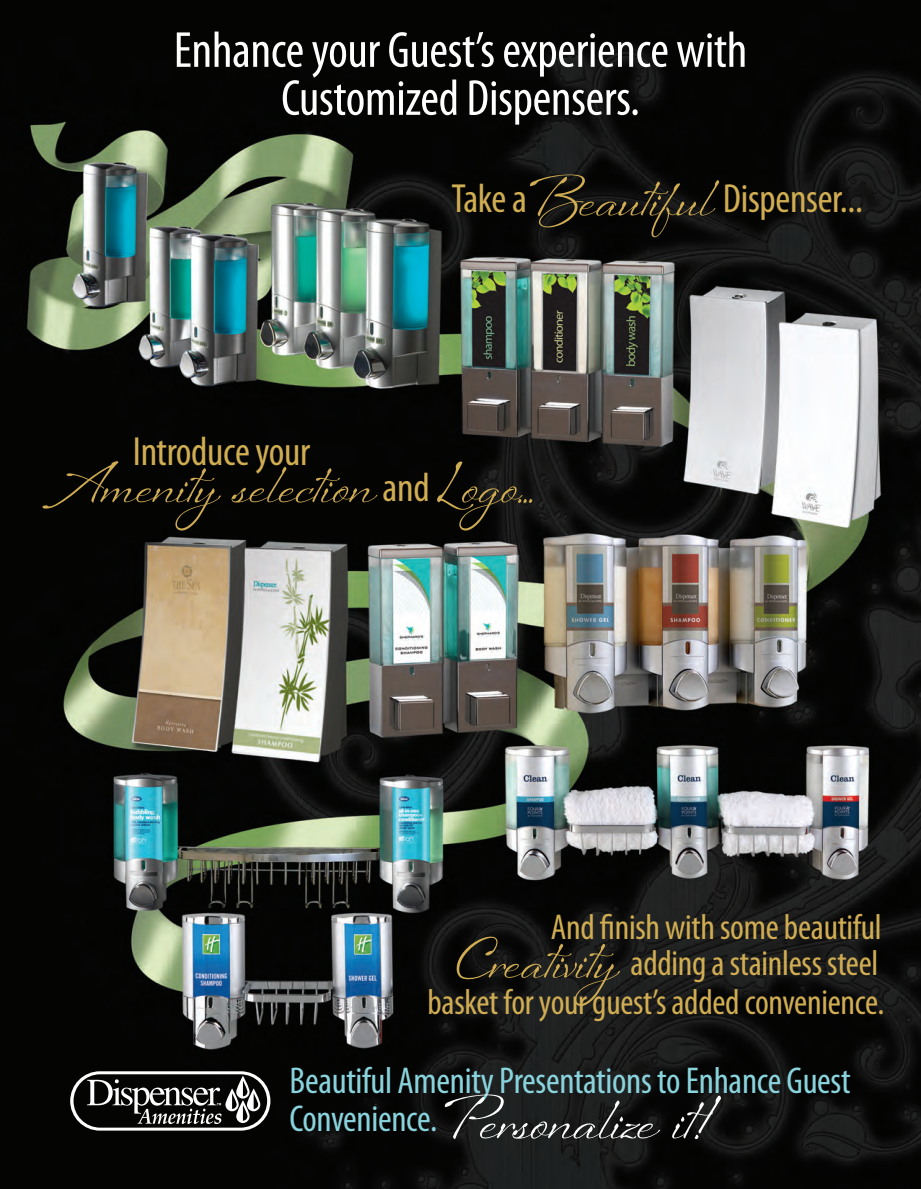
<style>
.page{position:relative;width:921px;height:1189px;background:#fff}
.page>*{position:absolute;margin:0;border:0;box-sizing:border-box;transform-origin:0 0}
.t1{font:57.75px "Sheila";letter-spacing:-.01em;color:#fff}
.t2{font:54.15px "Sheila";letter-spacing:-.01em;color:#d0ad53}
.t3{font:condensed 51px/48px "Myriad Pro";letter-spacing:-.005em;color:#fff;text-align:center}
.t4{font:condensed 40.8px "Myriad Pro";letter-spacing:-.01em;color:#d0ad53}
.t5{font:condensed 37.5px "Myriad Pro";letter-spacing:-.01em;color:#89d3dd}
.t6{font:condensed 36px/38.7px "Myriad Pro";letter-spacing:-.01em;color:#d0ad53;text-align:right}
.s1{font-family:"Myriad Pro";font-stretch:condensed;font-size:37.5px;color:#89d3dd}
</style>
<div class="page">
<img style="left:0;top:0;width:921px;height:1189px">
<svg style="left:70px;top:1071px;width:200px;height:59px"></svg>
<h3 class="t3" style="left:174px;top:29px;width:575px">Enhance your Guest’s experience with<br>Customized Dispensers.</h3>
<h2 class="t2" style="left:529px;top:165px;width:185px">Beautiful</h2>
<p class="t4" style="left:451px;top:182px;width:77px">Take a</p>
<p class="t4" style="left:723px;top:182px;width:142px">Dispenser...</p>
<p class="t4" style="left:133px;top:436px;width:179px">Introduce your</p>
<h2 class="t2" style="left:55px;top:452px;width:483px">Amenity selection Logo...</h2>
<p class="t4" style="left:382px;top:472px;width:49px">and</p>
<p class="t6" style="left:551px;top:910px;width:332px">And finish with some beautiful</p>
<h2 class="t2" style="left:456px;top:927px;width:162px">Creativity</h2>
<p class="t6" style="left:427px;top:946px;width:458px">adding a stainless steel<br>basket for your guest’s added convenience.</p>
<p class="t5" style="left:289px;top:1066px;width:563px">Beautiful Amenity Presentations to Enhance Guest</p>
<h1 class="t1" style="left:289px;top:1084px;width:423px"><span class="s1">Convenience.</span> Personalize it!</h1>
</div>
